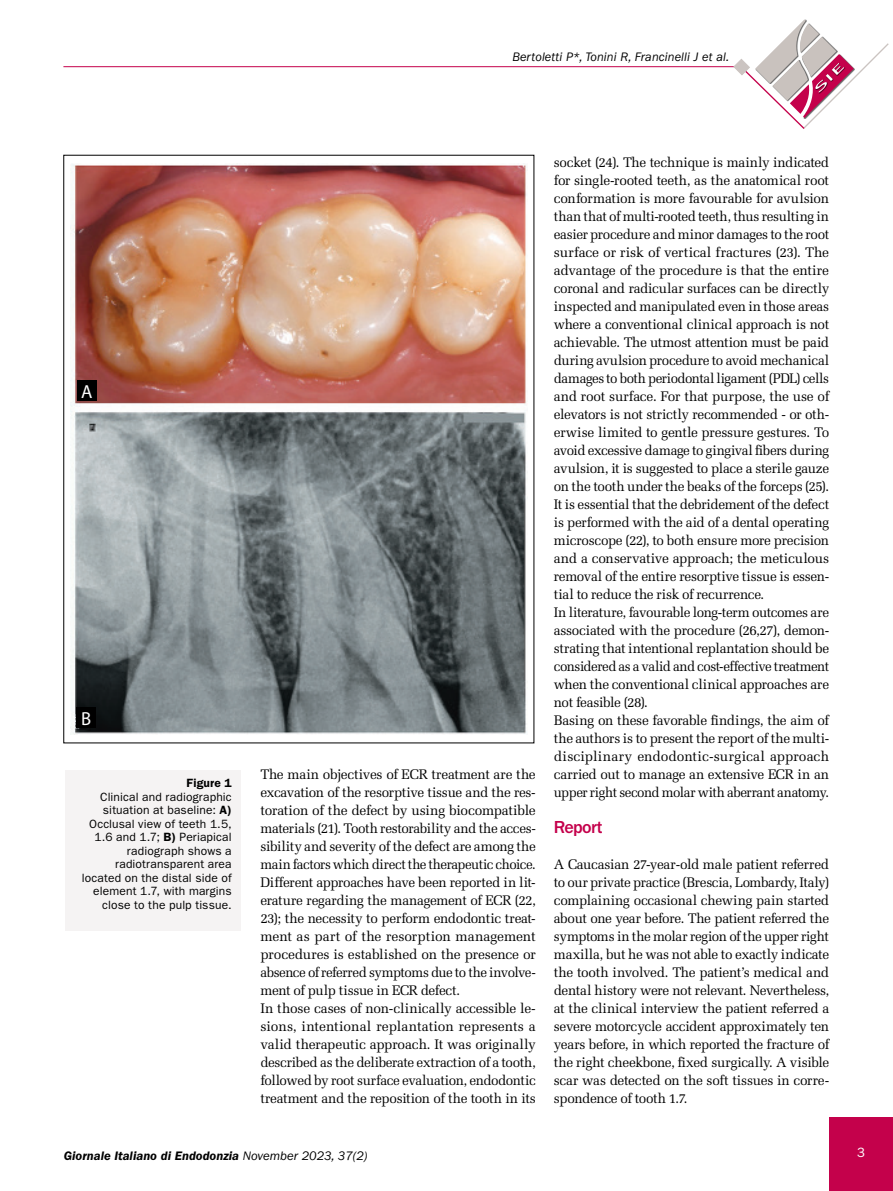
<style>
.page{position:relative;width:893px;height:1191px;background:#fff}
.page>*{position:absolute;margin:0;border:0;box-sizing:border-box;transform-origin:0 0}
.t1{font:18.9px "Myriad Pro";color:#fff}
.t2{font:500 18px "ITC Franklin Gothic Std";letter-spacing:-.04em;color:#c4014b}
.t3{font:13.8px/18px "Melior LT Std";letter-spacing:-.02em;color:#000}
.t4{font:13.5px "ITC Franklin Gothic Std";color:#fff}
.t5{font:italic 600 12.75px "ITC Franklin Gothic Std";color:#000}
.t6{font:italic 12.75px "ITC Franklin Gothic Std";letter-spacing:.01em;color:#000}
.t7{font:12px/13.5px "ITC Franklin Gothic Std";letter-spacing:.01em;color:#000;text-align:right}
.t8{font:600 12px "ITC Franklin Gothic Std";letter-spacing:.015em;color:#000}
.s1{font-weight:600}
.s2{font-weight:400}
</style>
<div class="page">
<div style="left:829px;top:1118px;width:64px;height:73px;background:#c4014b"></div>
<hr style="left:63px;top:66px;width:678px;height:1px;background:#c4014b">
<svg style="left:734px;top:19px;width:155px;height:110px"></svg>
<div style="left:65px;top:770px;width:175px;height:160px;background:#f5f3f3"></div>
<img style="left:70px;top:164px;width:457px;height:570px">
<div style="left:77px;top:380px;width:19px;height:21px;background:#000"></div>
<div style="left:77px;top:707px;width:19px;height:21px;background:#000"></div>
<p class="t6" style="left:512px;top:49px;width:218px">Bertoletti P*, Tonini R, Francinelli J et al.</p>
<h1 class="t1" style="left:81px;top:380px;width:13px">A</h1>
<h1 class="t1" style="left:81px;top:707px;width:12px">B</h1>
<p class="t8" style="left:187px;top:776px;width:47px">Figure 1</p>
<p class="t7" style="left:82px;top:790px;width:152px">Clinical and radiographic situation at baseline: <span class="s1">A)<br></span>Occlusal view of teeth 1.5,<br>1.6 and 1.7; <span class="s1">B)</span> Periapical radiograph shows a radiotransparent area located on the distal side of element 1.7, with margins close to the pulp tissue.</p>
<p class="t3" style="left:260px;top:765px;width:277px">The main objectives of ECR treatment are the excavation of the resorptive tissue and the res&shy;toration of the defect by using biocompatible materials (21). Tooth restorability and the acces&shy;sibility and severity of the defect are among the main factors which direct the therapeutic choice.<br>Different approaches have been reported in lit&shy;erature regarding the management of ECR (22, 23); the necessity to perform endodontic treat&shy;ment as part of the resorption management procedures is established on the presence or absence of referred symptoms due to the involve&shy;ment of pulp tissue in ECR defect.<br>In those cases of non-clinically accessible le&shy;sions, intentional replantation represents a valid therapeutic approach. It was originally described as the deliberate extraction of a tooth, followed by root surface evaluation, endodontic treatment and the reposition of the tooth in its</p>
<p class="t5" style="left:64px;top:1148px;width:305px">Giornale Italiano di Endodonzia <span class="s2">November 2023, 37(2)</span></p>
<p class="t3" style="left:554px;top:153px;width:277px">socket (24). The technique is mainly indicated for single-rooted teeth, as the anatomical root conformation is more favourable for avulsion than that of multi-rooted teeth, thus resulting in easier procedure and minor damages to the root surface or risk of vertical fractures (23). The advantage of the procedure is that the entire coronal and radicular surfaces can be directly inspected and manipulated even in those areas where a conventional clinical approach is not achievable. The utmost attention must be paid during avulsion procedure to avoid mechanical damages to both periodontal ligament (PDL) cells and root surface. For that purpose, the use of elevators is not strictly recommended - or oth&shy;erwise limited to gentle pressure gestures. To avoid excessive damage to gingival fibers during avulsion, it is suggested to place a sterile gauze on the tooth under the beaks of the forceps (25).<br>It is essential that the debridement of the defect is performed with the aid of a dental operating microscope (22), to both ensure more precision and a conservative approach; the meticulous removal of the entire resorptive tissue is essen&shy;tial to reduce the risk of recurrence.<br>In literature, favourable long-term outcomes are associated with the procedure (26,27), demon&shy;strating that intentional replantation should be considered as a valid and cost-effective treatment when the conventional clinical approaches are not feasible (28).<br>Basing on these favorable findings, the aim of the authors is to present the report of the multi&shy;disciplinary endodontic-surgical approach carried out to manage an extensive ECR in an upper right second molar with aberrant anatomy.</p>
<h2 class="t2" style="left:554px;top:817px;width:50px">Report</h2>
<p class="t3" style="left:554px;top:855px;width:277px;text-align:justify">A Caucasian 27-year-old male patient referred to our private practice (Brescia, Lombardy, Italy) complaining occasional chewing pain started about one year before. The patient referred the symptoms in the molar region of the upper right maxilla, but he was not able to exactly indicate the tooth involved. The patient’s medical and dental history were not relevant. Nevertheless, at the clinical interview the patient referred a severe motorcycle accident approximately ten years before, in which reported the fracture of the right cheekbone, fixed surgically. A visible scar was detected on the soft tissues in corre&shy;spondence of tooth 1.7.</p>
<p class="t4" style="left:857px;top:1144px;width:9px">3</p>
</div>
